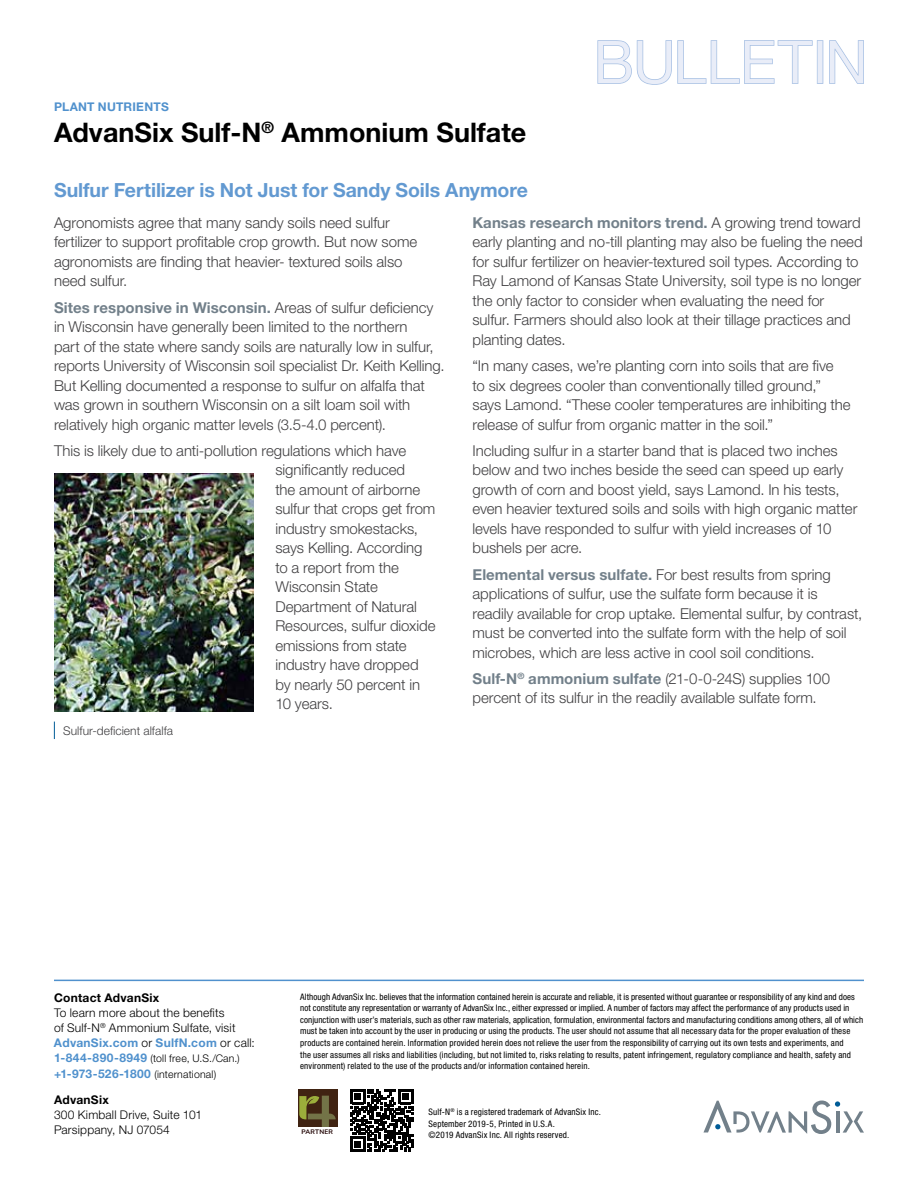
<style>
.page{position:relative;width:918px;height:1188px;background:#fff}
.page>*{position:absolute;margin:0;border:0;box-sizing:border-box;transform-origin:0 0}
.t1{font:700 27px "Helvetica Neue LT";color:#000}
.t2{font:700 19.5px "Helvetica Neue LT";letter-spacing:-.005em;color:#6299d1}
.t3{font:300 15px/19.5px "Helvetica Neue LT";letter-spacing:-.005em;color:#414042}
.t4{font:300 12px/15px "Helvetica Neue LT";letter-spacing:.015em;color:#000}
.t5{font:700 12px/25.5px "Helvetica Neue LT";letter-spacing:.02em;color:#5091cd}
.t6{font:300 12px "Helvetica Neue LT";letter-spacing:.005em;color:#414042}
.t7{font:700 12px "Helvetica Neue LT";letter-spacing:.025em;color:#000}
.t8{font:300 10.5px "Helvetica Neue LT";letter-spacing:.02em;color:#000}
.t9{font:condensed 9px/11.7px "Helvetica Neue LT";letter-spacing:.015em;color:#000}
.t10{font:700 6.45px "Nunito Sans";letter-spacing:.035em;color:#1e0000}
.s1{font-weight:700;color:#72808a}
.s2{font-weight:700;color:#5091cd}
.s3{font-weight:700;font-size:12px;color:#5091cd}
.s4{font-weight:300;font-size:10.5px;color:#000}
.s5{color:#000}
</style>
<div class="page">
<svg style="left:597px;top:40px;width:226px;height:45px"></svg>
<svg style="left:829px;top:40px;width:35px;height:44px"></svg>
<svg style="left:703px;top:1101px;width:161px;height:33px"></svg>
<div style="left:298px;top:1089px;width:40px;height:37px;background:#402312"></div>
<svg style="left:299px;top:1095px;width:37px;height:31px"></svg>
<svg style="left:350px;top:1089px;width:63px;height:63px"></svg>
<hr style="left:54px;top:980px;width:810px;height:1px;background:#5091cd">
<img style="left:54px;top:473px;width:200px;height:238px">
<svg style="left:54px;top:722px;width:1px;height:17px"></svg>
<p class="t5" style="left:54px;top:94px;width:116px">PLANT NUTRIENTS</p>
<h1 class="t1" style="left:54px;top:116px;width:474px">AdvanSix Sulf-N<sup>®</sup> Ammonium Sulfate</h1>
<h2 class="t2" style="left:54px;top:178px;width:476px">Sulfur Fertilizer is Not Just for Sandy Soils Anymore</h2>
<p class="t3" style="left:54px;top:212px;width:365px">Agronomists agree that many sandy soils need sulfur fertilizer to support profitable crop growth. But now some agronomists are finding that heavier- textured soils also need sulfur.</p>
<p class="t3" style="left:54px;top:297px;width:392px"><span class="s1">Sites responsive in Wisconsin.</span> Areas of sulfur deficiency in Wisconsin have generally been limited to the northern<br>part of the state where sandy soils are naturally low in sulfur, reports University of Wisconsin soil specialist Dr. Keith Kelling.<br>But Kelling documented a response to sulfur on alfalfa that was grown in southern Wisconsin on a silt loam soil with relatively high organic matter levels (3.5-4.0 percent).</p>
<p class="t3" style="left:275px;top:440px;width:162px;text-indent:-221px">This is likely due to anti-pollution regulations which have significantly reduced<br>the amount of airborne sulfur that crops get from industry smokestacks, says Kelling. According to a report from the<br>Wisconsin State<br>Department of Natural<br>Resources, sulfur dioxide emissions from state industry have dropped by nearly 50 percent in<br>10 years.</p>
<p class="t6" style="left:63px;top:723px;width:111px">Sulfur-deficient alfalfa</p>
<p class="t3" style="left:472px;top:212px;width:392px"><span class="s1">Kansas research monitors trend.</span> A growing trend toward early planting and no-till planting may also be fueling the need for sulfur fertilizer on heavier-textured soil types. According to Ray Lamond of Kansas State University, soil type is no longer the only factor to consider when evaluating the need for sulfur. Farmers should also look at their tillage practices and planting dates.</p>
<p class="t3" style="left:472px;top:356px;width:380px">“In many cases, we’re planting corn into soils that are five<br>to six degrees cooler than conventionally tilled ground,” says Lamond. “These cooler temperatures are inhibiting the release of sulfur from organic matter in the soil.”</p>
<p class="t3" style="left:472px;top:440px;width:386px">Including sulfur in a starter band that is placed two inches below and two inches beside the seed can speed up early growth of corn and boost yield, says Lamond. In his tests, even heavier textured soils and soils with high organic matter levels have responded to sulfur with yield increases of 10 bushels per acre.</p>
<p class="t3" style="left:472px;top:564px;width:391px"><span class="s1">Elemental versus sulfate.</span> For best results from spring applications of sulfur, use the sulfate form because it is readily available for crop uptake. Elemental sulfur, by contrast, must be converted into the sulfate form with the help of soil microbes, which are less active in cool soil conditions.</p>
<p class="t3" style="left:472px;top:668px;width:359px"><span class="s1">Sulf-N</span><sup>®</sup> <span class="s1">ammonium sulfate</span> (21-0-0-24S) supplies 100 percent of its sulfur in the readily available sulfate form.</p>
<p class="t7" style="left:54px;top:990px;width:107px">Contact AdvanSix</p>
<p class="t4" style="left:54px;top:1005px;width:202px">To learn more about the benefits<br>of Sulf-N<sup>®</sup> Ammonium Sulfate, visit<br><span class="s2">AdvanSix.com</span> or <span class="s2">SulfN.com</span> or call:</p>
<p class="t8" style="left:54px;top:1052px;width:187px"><span class="s3">1-844-890-8949</span> (toll free, U.S./Can.)</p>
<p class="t5" style="left:54px;top:1061px;width:164px">+1-973-526-1800 <span class="s4">(international)<br></span><span class="s5">AdvanSix</span></p>
<p class="t4" style="left:54px;top:1107px;width:150px">300 Kimball Drive, Suite 101<br>Parsippany, NJ 07054</p>
<p class="t9" style="left:300px;top:991px;width:565px">Although AdvanSix Inc. believes that the information contained herein is accurate and reliable, it is presented without guarantee or responsibility of any kind and does not constitute any representation or warranty of AdvanSix Inc., either expressed or implied. A number of factors may affect the performance of any products used in conjunction with user’s materials, such as other raw materials, application, formulation, environmental factors and manufacturing conditions among others, all of which must be taken into account by the user in producing or using the products. The user should not assume that all necessary data for the proper evaluation of these products are contained herein. Information provided herein does not relieve the user from the responsibility of carrying out its own tests and experiments, and<br>the user assumes all risks and liabilities (including, but not limited to, risks relating to results, patent infringement, regulatory compliance and health, safety and environment) related to the use of the products and/or information contained herein.</p>
<p class="t9" style="left:428px;top:1106px;width:174px">Sulf-N<sup>®</sup> is a registered trademark of AdvanSix Inc.<br>September 2019-5, Printed in U.S.A.<br>©2019 AdvanSix Inc. All rights reserved.</p>
<p class="t10" style="left:302px;top:1127px;width:33px">PARTNER</p>
</div>
